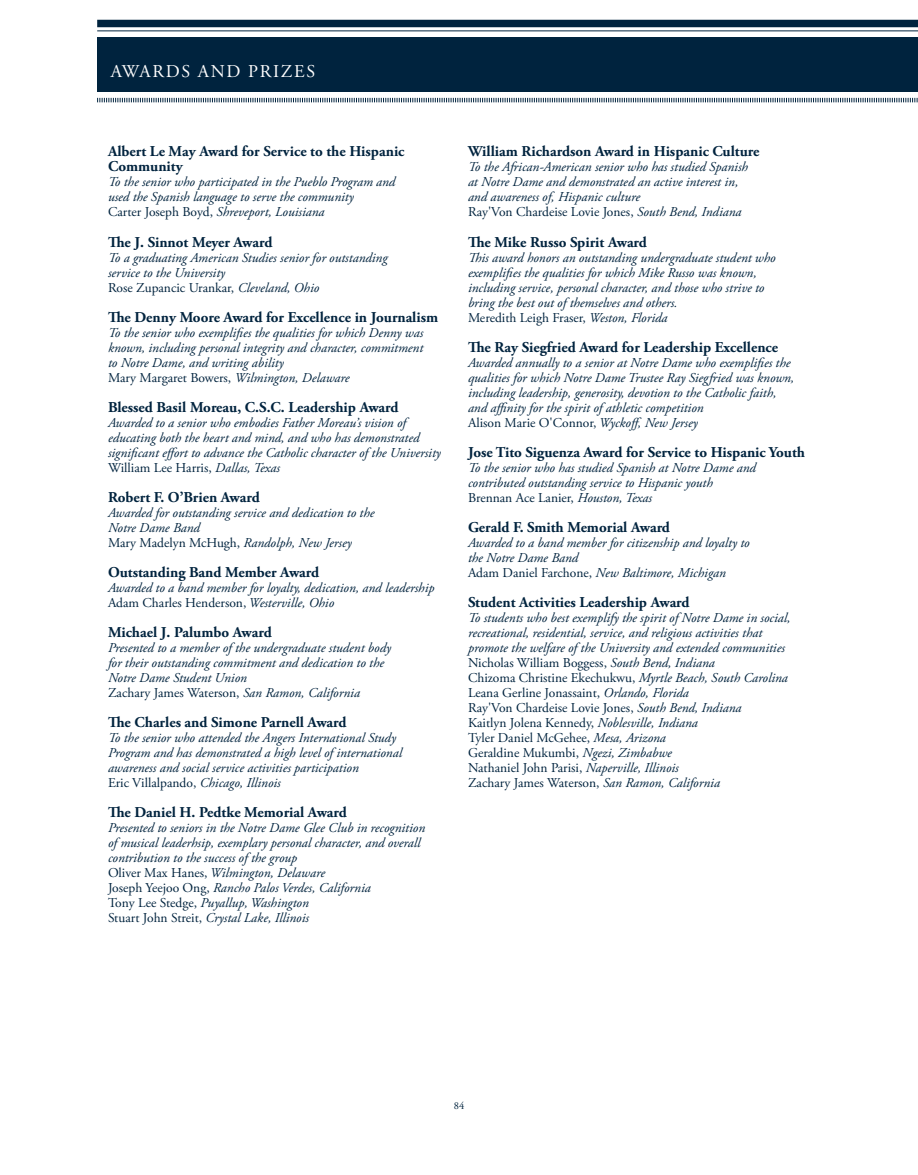
<style>
.page{position:relative;width:918px;height:1175px;background:#fff}
.page>*{position:absolute;margin:0;border:0;box-sizing:border-box;transform-origin:0 0}
.Left_Header_for_Head{font:18px "Adobe Garamond Pro";letter-spacing:.095em;color:#fff}
.Body_Garamond_9_10_E{font:700 15px/15px "Adobe Garamond Pro";color:#00233e}
.Body_Garamond_9_10_E-2{font:italic 13.5px/15px "Adobe Garamond Pro";color:#00233e}
.t1{font:10.5px "Adobe Garamond Pro";color:#00233e}
.s1{font-style:normal}
</style>
<div class="page">
<div style="left:97px;top:37px;width:821px;height:54px;background:#00233e"></div>
<svg style="left:97px;top:97px;width:821px;height:6px"></svg>
<div style="left:97px;top:20px;width:821px;height:7px;background:#00233e"></div>
<hr style="left:97px;top:30px;width:821px;height:1px;background:#00233e">
<p class="Left_Header_for_Head" style="left:111px;top:60px;width:206px">AWARDS AND PRIZES</p>
<p class="Body_Garamond_9_10_E" style="left:108px;top:144px;width:298px">Albert Le May Award for Service to the Hispanic<br>Community</p>
<p class="Body_Garamond_9_10_E-2" style="left:108px;top:175px;width:289px">To the senior who participated in the Pueblo Program and used the Spanish language to serve the community<br><span class="s1">Carter Joseph Boyd,</span> Shreveport, Louisiana</p>
<p class="Body_Garamond_9_10_E" style="left:108px;top:234px;width:166px">The J. Sinnot Meyer Award</p>
<p class="Body_Garamond_9_10_E-2" style="left:108px;top:250px;width:281px">To a graduating American Studies senior for outstanding service to the University<br><span class="s1">Rose Zupancic Urankar,</span> Cleveland, Ohio</p>
<p class="Body_Garamond_9_10_E" style="left:108px;top:309px;width:332px">The Denny Moore Award for Excellence in Journalism</p>
<p class="Body_Garamond_9_10_E-2" style="left:108px;top:325px;width:317px">To the senior who exemplifies the qualities for which Denny was known, including personal integrity and character, commitment to Notre Dame, and writing ability<br><span class="s1">Mary Margaret Bowers,</span> Wilmington, Delaware</p>
<p class="Body_Garamond_9_10_E" style="left:108px;top:399px;width:292px">Blessed Basil Moreau, C.S.C. Leadership Award</p>
<p class="Body_Garamond_9_10_E-2" style="left:108px;top:415px;width:334px">Awarded to a senior who embodies Father Moreau’s vision of educating both the heart and mind, and who has demonstrated significant effort to advance the Catholic character of the University <span class="s1">William Lee Harris,</span> Dallas, Texas</p>
<p class="Body_Garamond_9_10_E" style="left:108px;top:489px;width:153px">Robert F. O’Brien Award</p>
<p class="Body_Garamond_9_10_E-2" style="left:108px;top:505px;width:268px">Awarded for outstanding service and dedication to the<br>Notre Dame Band<br><span class="s1">Mary Madelyn McHugh,</span> Randolph, New Jersey</p>
<p class="Body_Garamond_9_10_E" style="left:108px;top:564px;width:213px">Outstanding Band Member Award</p>
<p class="Body_Garamond_9_10_E-2" style="left:108px;top:580px;width:328px">Awarded to a band member for loyalty, dedication, and leadership<br><span class="s1">Adam Charles Henderson,</span> Westerville, Ohio</p>
<p class="Body_Garamond_9_10_E" style="left:108px;top:624px;width:165px">Michael J. Palumbo Award</p>
<p class="Body_Garamond_9_10_E-2" style="left:108px;top:640px;width:285px">Presented to a member of the undergraduate student body for their outstanding commitment and dedication to the Notre Dame Student Union<br><span class="s1">Zachary James Waterson,</span> San Ramon, California</p>
<p class="Body_Garamond_9_10_E" style="left:108px;top:714px;width:240px">The Charles and Simone Parnell Award</p>
<p class="Body_Garamond_9_10_E-2" style="left:108px;top:730px;width:296px">To the senior who attended the Angers International Study Program and has demonstrated a high level of international awareness and social service activities participation<br><span class="s1">Eric Villalpando,</span> Chicago, Illinois</p>
<p class="Body_Garamond_9_10_E" style="left:108px;top:804px;width:240px">The Daniel H. Pedtke Memorial Award</p>
<p class="Body_Garamond_9_10_E-2" style="left:108px;top:820px;width:319px">Presented to seniors in the Notre Dame Glee Club in recognition of musical leaderhsip, exemplary personal character, and overall contribution to the success of the group<br><span class="s1">Oliver Max Hanes,</span> Wilmington, Delaware<br><span class="s1">Joseph Yeejoo Ong,</span> Rancho Palos Verdes, California<br><span class="s1">Tony Lee Stedge,</span> Puyallup, Washington<br><span class="s1">Stuart John Streit,</span> Crystal Lake, Illinois</p>
<p class="Body_Garamond_9_10_E" style="left:468px;top:144px;width:293px">William Richardson Award in Hispanic Culture</p>
<p class="Body_Garamond_9_10_E-2" style="left:468px;top:160px;width:282px">To the African-American senior who has studied Spanish at Notre Dame and demonstrated an active interest in, and awareness of, Hispanic culture<br><span class="s1">Ray'Von Chardeise Lovie Jones,</span> South Bend, Indiana</p>
<p class="Body_Garamond_9_10_E" style="left:468px;top:234px;width:180px">The Mike Russo Spirit Award</p>
<p class="Body_Garamond_9_10_E-2" style="left:468px;top:250px;width:309px">This award honors an outstanding undergraduate student who exemplifies the qualities for which Mike Russo was known, including service, personal character, and those who strive to bring the best out of themselves and others.<br><span class="s1">Meredith Leigh Fraser,</span> Weston, Florida</p>
<p class="Body_Garamond_9_10_E" style="left:468px;top:339px;width:312px">The Ray Siegfried Award for Leadership Excellence</p>
<p class="Body_Garamond_9_10_E-2" style="left:468px;top:355px;width:328px">Awarded annually to a senior at Notre Dame who exemplifies the qualities for which Notre Dame Trustee Ray Siegfried was known, including leadership, generosity, devotion to the Catholic faith, and affinity for the spirit of athletic competition<br><span class="s1">Alison Marie O'Connor,</span> Wyckoff, New Jersey</p>
<p class="Body_Garamond_9_10_E" style="left:468px;top:444px;width:339px">Jose Tito Siguenza Award for Service to Hispanic Youth</p>
<p class="Body_Garamond_9_10_E-2" style="left:468px;top:460px;width:289px">To the senior who has studied Spanish at Notre Dame and contributed outstanding service to Hispanic youth<br><span class="s1">Brennan Ace Lanier,</span> Houston, Texas</p>
<p class="Body_Garamond_9_10_E" style="left:468px;top:519px;width:204px">Gerald F. Smith Memorial Award</p>
<p class="Body_Garamond_9_10_E-2" style="left:468px;top:535px;width:283px">Awarded to a band member for citizenship and loyalty to the Notre Dame Band<br><span class="s1">Adam Daniel Farchone,</span> New Baltimore, Michigan</p>
<p class="Body_Garamond_9_10_E" style="left:468px;top:594px;width:223px">Student Activities Leadership Award</p>
<p class="Body_Garamond_9_10_E-2" style="left:468px;top:610px;width:324px">To students who best exemplify the spirit of Notre Dame in social, recreational, residential, service, and religious activities that promote the welfare of the University and extended communities <span class="s1">Nicholas William Boggess,</span> South Bend, Indiana<br><span class="s1">Chizoma Christine Ekechukwu,</span> Myrtle Beach, South Carolina <span class="s1">Leana Gerline Jonassaint,</span> Orlando, Florida<br><span class="s1">Ray'Von Chardeise Lovie Jones,</span> South Bend, Indiana<br><span class="s1">Kaitlyn Jolena Kennedy,</span> Noblesville, Indiana<br><span class="s1">Tyler Daniel McGehee,</span> Mesa, Arizona<br><span class="s1">Geraldine Mukumbi,</span> Ngezi, Zimbabwe<br><span class="s1">Nathaniel John Parisi,</span> Naperville, Illinois<br><span class="s1">Zachary James Waterson,</span> San Ramon, California</p>
<p class="t1" style="left:454px;top:1099px;width:12px">84</p>
</div>
